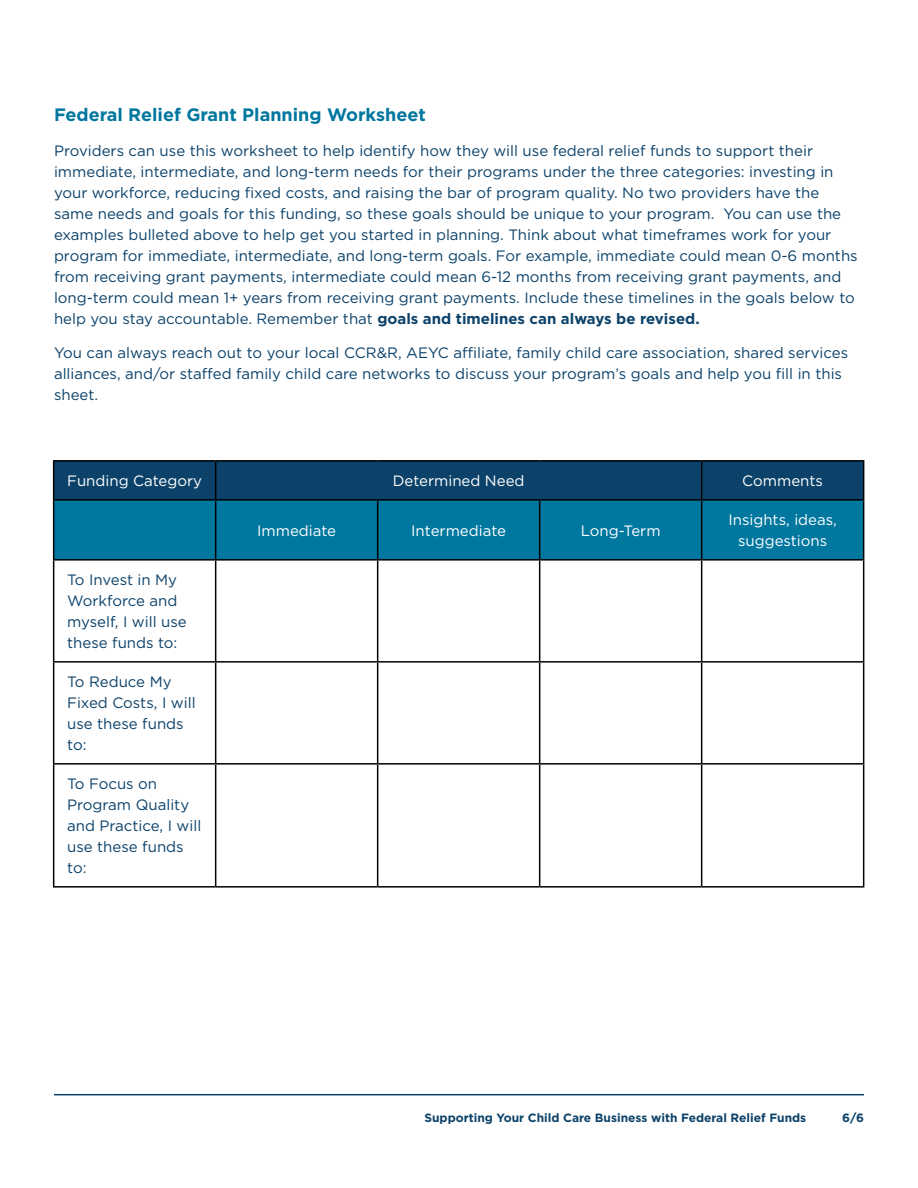
<style>
.page{position:relative;width:918px;height:1188px;background:#fff}
.page>*{position:absolute;margin:0;border:0;box-sizing:border-box;transform-origin:0 0}
.t1{font:700 18px "Gotham";color:#00779f}
.t2{font:15px/21px "Gotham";color:#0c426a}
.t3{font:15px/21px "Gotham";color:#fff;text-align:center}
.t4{font:700 12px "Gotham";color:#0c426a}
.s1{font-weight:700}
</style>
<div class="page">
<hr style="left:54px;top:1094px;width:810px;height:1px;background:#0c426a">
<div style="left:54px;top:462px;width:809px;height:37px;background:#0c426a"></div>
<div style="left:54px;top:501px;width:809px;height:58px;background:#00779f"></div>
<hr style="left:53px;top:460px;width:163px;height:2px;background:#000">
<hr style="left:53px;top:462px;width:1px;height:37px;background:#000">
<hr style="left:216px;top:460px;width:162px;height:2px;background:#000">
<hr style="left:215px;top:462px;width:1px;height:37px;background:#000">
<hr style="left:378px;top:460px;width:162px;height:2px;background:#000">
<hr style="left:540px;top:460px;width:162px;height:2px;background:#000">
<hr style="left:702px;top:460px;width:162px;height:2px;background:#000">
<hr style="left:701px;top:462px;width:1px;height:37px;background:#000">
<hr style="left:863px;top:462px;width:1px;height:37px;background:#000">
<hr style="left:53px;top:499px;width:163px;height:2px;background:#000">
<hr style="left:53px;top:501px;width:1px;height:58px;background:#000">
<hr style="left:216px;top:499px;width:162px;height:2px;background:#000">
<hr style="left:215px;top:501px;width:1px;height:58px;background:#000">
<hr style="left:378px;top:499px;width:162px;height:2px;background:#000">
<hr style="left:377px;top:501px;width:1px;height:58px;background:#000">
<hr style="left:540px;top:499px;width:162px;height:2px;background:#000">
<hr style="left:539px;top:501px;width:1px;height:58px;background:#000">
<hr style="left:702px;top:499px;width:162px;height:2px;background:#000">
<hr style="left:701px;top:501px;width:1px;height:58px;background:#000">
<hr style="left:863px;top:501px;width:1px;height:58px;background:#000">
<hr style="left:53px;top:559px;width:163px;height:2px;background:#000">
<hr style="left:53px;top:561px;width:1px;height:100px;background:#000">
<hr style="left:216px;top:559px;width:162px;height:2px;background:#000">
<hr style="left:215px;top:561px;width:1px;height:100px;background:#000">
<hr style="left:378px;top:559px;width:162px;height:2px;background:#000">
<hr style="left:377px;top:561px;width:1px;height:100px;background:#000">
<hr style="left:540px;top:559px;width:162px;height:2px;background:#000">
<hr style="left:539px;top:561px;width:1px;height:100px;background:#000">
<hr style="left:702px;top:559px;width:162px;height:2px;background:#000">
<hr style="left:701px;top:561px;width:1px;height:100px;background:#000">
<hr style="left:863px;top:561px;width:1px;height:100px;background:#000">
<hr style="left:53px;top:661px;width:163px;height:2px;background:#000">
<hr style="left:53px;top:663px;width:1px;height:100px;background:#000">
<hr style="left:216px;top:661px;width:162px;height:2px;background:#000">
<hr style="left:215px;top:663px;width:1px;height:100px;background:#000">
<hr style="left:378px;top:661px;width:162px;height:2px;background:#000">
<hr style="left:377px;top:663px;width:1px;height:100px;background:#000">
<hr style="left:540px;top:661px;width:162px;height:2px;background:#000">
<hr style="left:539px;top:663px;width:1px;height:100px;background:#000">
<hr style="left:702px;top:661px;width:162px;height:2px;background:#000">
<hr style="left:701px;top:663px;width:1px;height:100px;background:#000">
<hr style="left:863px;top:663px;width:1px;height:100px;background:#000">
<hr style="left:53px;top:763px;width:163px;height:2px;background:#000">
<hr style="left:53px;top:765px;width:1px;height:121px;background:#000">
<hr style="left:216px;top:763px;width:162px;height:2px;background:#000">
<hr style="left:215px;top:765px;width:1px;height:121px;background:#000">
<hr style="left:378px;top:763px;width:162px;height:2px;background:#000">
<hr style="left:377px;top:765px;width:1px;height:121px;background:#000">
<hr style="left:540px;top:763px;width:162px;height:2px;background:#000">
<hr style="left:539px;top:765px;width:1px;height:121px;background:#000">
<hr style="left:702px;top:763px;width:162px;height:2px;background:#000">
<hr style="left:701px;top:765px;width:1px;height:121px;background:#000">
<hr style="left:863px;top:765px;width:1px;height:121px;background:#000">
<hr style="left:53px;top:886px;width:163px;height:2px;background:#000">
<hr style="left:216px;top:886px;width:162px;height:2px;background:#000">
<hr style="left:378px;top:886px;width:162px;height:2px;background:#000">
<hr style="left:540px;top:886px;width:162px;height:2px;background:#000">
<hr style="left:702px;top:886px;width:162px;height:2px;background:#000">
<p class="t1" style="left:54px;top:103px;width:373px">Federal Relief Grant Planning Worksheet</p>
<p class="t2" style="left:54px;top:140px;width:805px">Providers can use this worksheet to help identify how they will use federal relief funds to support their immediate, intermediate, and long-term needs for their programs under the three categories: investing in your workforce, reducing fixed costs, and raising the bar of program quality. No two providers have the same needs and goals for this funding, so these goals should be unique to your program. You can use the examples bulleted above to help get you started in planning. Think about what timeframes work for your program for immediate, intermediate, and long-term goals. For example, immediate could mean 0-6 months from receiving grant payments, intermediate could mean 6-12 months from receiving grant payments, and long-term could mean 1+ years from receiving grant payments. Include these timelines in the goals below to help you stay accountable. Remember that <span class="s1">goals and timelines can always be revised.</span></p>
<p class="t2" style="left:54px;top:342px;width:796px">You can always reach out to your local CCR&amp;R, AEYC affiliate, family child care association, shared services alliances, and/or staffed family child care networks to discuss your program’s goals and help you fill in this sheet.</p>
<p class="t3" style="left:67px;top:470px;width:136px">Funding Category</p>
<p class="t3" style="left:393px;top:470px;width:133px">Determined Need</p>
<p class="t3" style="left:742px;top:470px;width:82px">Comments</p>
<p class="t3" style="left:257px;top:520px;width:81px">Immediate</p>
<p class="t3" style="left:411px;top:520px;width:96px">Intermediate</p>
<p class="t3" style="left:581px;top:520px;width:81px">Long-Term</p>
<p class="t3" style="left:728px;top:509px;width:110px">Insights, ideas, suggestions</p>
<p class="t2" style="left:67px;top:569px;width:121px">To Invest in My<br>Workforce and myself, I will use these funds to:</p>
<p class="t2" style="left:67px;top:671px;width:130px">To Reduce My<br>Fixed Costs, I will use these funds to:</p>
<p class="t2" style="left:67px;top:773px;width:136px">To Focus on<br>Program Quality and Practice, I will use these funds to:</p>
<p class="t4" style="left:424px;top:1110px;width:383px">Supporting Your Child Care Business with Federal Relief Funds</p>
<p class="t4" style="left:842px;top:1110px;width:23px">6/6</p>
</div>
